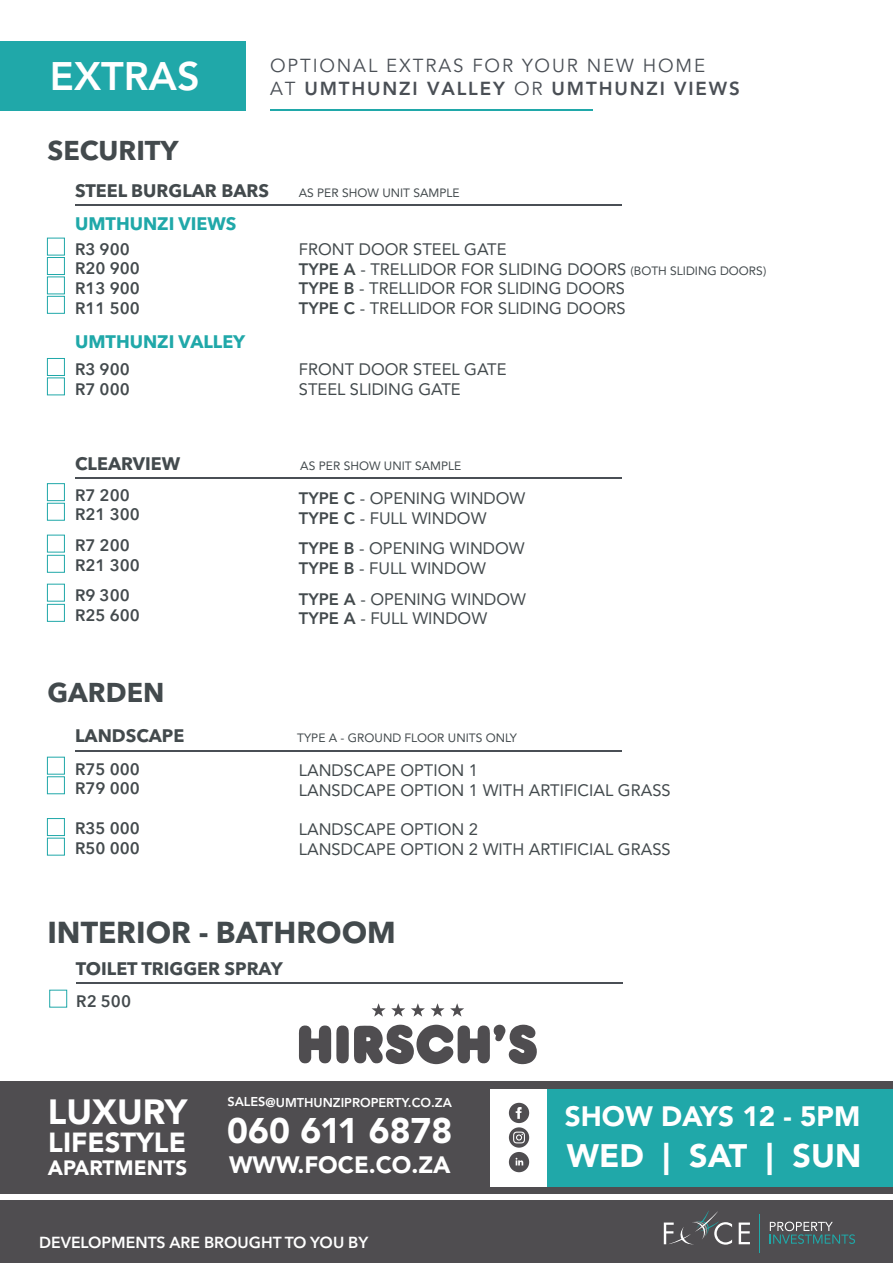
<style>
.page{position:relative;width:893px;height:1263px;background:#fff}
.page>*{position:absolute;margin:0;border:0;box-sizing:border-box;transform-origin:0 0}
.t1{font:800 39.45px "Avenir LT Std";color:#fff}
.t2{font:900 35.4px "Avenir LT Std";color:#fff}
.t3{font:900 34.65px "Avenir LT Std";color:#fff}
.t4{font:900 32.25px "Avenir LT Std";color:#fff}
.t5{font:700 30px "Avenir Next LT Pro";color:#434a4d}
.t6{font:900 27.75px "Avenir LT Std";color:#fff}
.t7{font:900 27.45px "Avenir LT Std";color:#fff}
.t8{font:700 27px "Avenir Next LT Pro";color:#434a4d}
.t9{font:900 23.55px "Avenir LT Std";color:#fff}
.t10{font:900 20.55px "Avenir LT Std";color:#fff}
.t11{font:18.75px/22.5px "Avenir LT Std";letter-spacing:.1em;color:#4a4f55}
.t12{font:700 18px "Avenir Next LT Pro";color:#434a4d}
.t13{font:700 18px "Avenir Next LT Pro";color:#20a8a9}
.t14{font:16.5px/19.8px "Avenir LT Std";color:#434a4d}
.t15{font:600 16.5px/19.8px "Avenir Next LT Pro";color:#434a4d}
.t16{font:600 15.9px "Avenir Next LT Pro";color:#fff}
.t17{font:800 12.75px "Avenir LT Std";color:#fff}
.t18{font:12px "Avenir LT Std";color:#434a4d}
.s1{font-weight:800}
.s2{font-size:12px}
</style>
<div class="page">
<div style="left:0;top:1081px;width:893px;height:113px;background:#4f4d50"></div>
<div style="left:0;top:1200px;width:893px;height:63px;background:#4f4d50"></div>
<svg style="left:770px;top:1221px;width:85px;height:23px"></svg>
<hr style="left:759px;top:1214px;width:1px;height:38px;background:#1eaaaa">
<svg style="left:739px;top:1222px;width:11px;height:22px"></svg>
<svg style="left:664px;top:1211px;width:68px;height:34px"></svg>
<div style="left:490px;top:1089px;width:174px;height:97px;background:#fff"></div>
<div style="left:547px;top:1089px;width:346px;height:97px;background:#20a8a9"></div>
<svg style="left:509px;top:1103px;width:20px;height:69px"></svg>
<div style="left:0;top:41px;width:246px;height:70px;background:#20a8a9"></div>
<hr style="left:270px;top:109px;width:323px;height:2px;background:#20a8a9">
<hr style="left:75px;top:205px;width:546px;height:1px;background:#4a4f55">
<hr style="left:75px;top:478px;width:546px;height:1px;background:#4a4f55">
<div style="left:47px;top:483px;width:18px;height:18px;border:1px solid #20a8a9"></div>
<div style="left:47px;top:503px;width:18px;height:18px;border:1px solid #20a8a9"></div>
<div style="left:47px;top:535px;width:18px;height:17px;border:1px solid #20a8a9"></div>
<div style="left:47px;top:555px;width:18px;height:18px;border:1px solid #20a8a9"></div>
<div style="left:47px;top:584px;width:18px;height:17px;border:1px solid #20a8a9"></div>
<div style="left:47px;top:604px;width:18px;height:18px;border:1px solid #20a8a9"></div>
<div style="left:47px;top:238px;width:18px;height:17px;border:1px solid #20a8a9"></div>
<div style="left:47px;top:257px;width:18px;height:18px;border:1px solid #20a8a9"></div>
<div style="left:47px;top:277px;width:18px;height:17px;border:1px solid #20a8a9"></div>
<div style="left:47px;top:296px;width:18px;height:18px;border:1px solid #20a8a9"></div>
<div style="left:47px;top:358px;width:18px;height:18px;border:1px solid #20a8a9"></div>
<div style="left:47px;top:377px;width:18px;height:18px;border:1px solid #20a8a9"></div>
<hr style="left:76px;top:982px;width:546px;height:2px;background:#4a4f55">
<div style="left:49px;top:990px;width:18px;height:17px;border:1px solid #20a8a9"></div>
<svg style="left:299px;top:1025px;width:238px;height:39px"></svg>
<svg style="left:372px;top:1003px;width:33px;height:14px"></svg>
<svg style="left:411px;top:1003px;width:53px;height:14px"></svg>
<hr style="left:75px;top:751px;width:546px;height:1px;background:#4a4f55">
<div style="left:47px;top:757px;width:18px;height:17px;border:1px solid #20a8a9"></div>
<div style="left:47px;top:776px;width:18px;height:18px;border:1px solid #20a8a9"></div>
<div style="left:47px;top:818px;width:18px;height:18px;border:1px solid #20a8a9"></div>
<div style="left:47px;top:838px;width:18px;height:17px;border:1px solid #20a8a9"></div>
<h1 class="t1" style="left:50px;top:53px;width:151px">EXTRAS</h1>
<h3 class="t8" style="left:47px;top:134px;width:132px">SECURITY</h3>
<p class="t11" style="left:270px;top:55px;width:471px">OPTIONAL EXTRAS FOR YOUR NEW HOME<br>AT <span class="s1">UMTHUNZI VALLEY</span> OR <span class="s1">UMTHUNZI VIEWS</span></p>
<p class="t12" style="left:75px;top:180px;width:195px">STEEL BURGLAR BARS</p>
<p class="t18" style="left:299px;top:186px;width:162px">AS PER SHOW UNIT SAMPLE</p>
<p class="t13" style="left:75px;top:212px;width:163px">UMTHUNZI VIEWS</p>
<p class="t15" style="left:75px;top:239px;width:66px">R3 900<br>R20 900<br>R13 900<br>R11 500</p>
<p class="t14" style="left:299px;top:239px;width:469px">FRONT DOOR STEEL GATE<br><span class="s1">TYPE A</span> - TRELLIDOR FOR SLIDING DOORS <span class="s2">(BOTH SLIDING DOORS)<br></span><span class="s1">TYPE B</span> - TRELLIDOR FOR SLIDING DOORS<br><span class="s1">TYPE C</span> - TRELLIDOR FOR SLIDING DOORS</p>
<p class="t13" style="left:75px;top:330px;width:172px">UMTHUNZI VALLEY</p>
<p class="t15" style="left:75px;top:359px;width:56px">R3 900<br>R7 000</p>
<p class="t14" style="left:299px;top:360px;width:209px">FRONT DOOR STEEL GATE<br>STEEL SLIDING GATE</p>
<p class="t12" style="left:75px;top:453px;width:107px">CLEARVIEW</p>
<p class="t18" style="left:300px;top:459px;width:162px">AS PER SHOW UNIT SAMPLE</p>
<p class="t15" style="left:75px;top:485px;width:66px">R7 200<br>R21 300</p>
<p class="t15" style="left:75px;top:535px;width:66px">R7 200<br>R21 300</p>
<p class="t15" style="left:75px;top:586px;width:66px">R9 300<br>R25 600</p>
<p class="t14" style="left:299px;top:488px;width:228px"><span class="s1">TYPE C</span> - OPENING WINDOW<br><span class="s1">TYPE C</span> - FULL WINDOW</p>
<p class="t14" style="left:299px;top:539px;width:227px"><span class="s1">TYPE B</span> - OPENING WINDOW<br><span class="s1">TYPE B</span> - FULL WINDOW</p>
<p class="t14" style="left:299px;top:589px;width:229px"><span class="s1">TYPE A</span> - OPENING WINDOW<br><span class="s1">TYPE A</span> - FULL WINDOW</p>
<h3 class="t8" style="left:47px;top:676px;width:118px">GARDEN</h3>
<p class="t12" style="left:75px;top:725px;width:111px">LANDSCAPE</p>
<p class="t18" style="left:297px;top:731px;width:221px">TYPE A - GROUND FLOOR UNITS ONLY</p>
<p class="t14" style="left:299px;top:760px;width:373px">LANDSCAPE OPTION 1<br>LANSDCAPE OPTION 1 WITH ARTIFICIAL GRASS</p>
<p class="t14" style="left:299px;top:820px;width:373px">LANDSCAPE OPTION 2<br>LANSDCAPE OPTION 2 WITH ARTIFICIAL GRASS</p>
<p class="t15" style="left:75px;top:759px;width:66px">R75 000<br>R79 000</p>
<p class="t15" style="left:75px;top:818px;width:66px">R35 000<br>R50 000</p>
<h3 class="t5" style="left:47px;top:914px;width:350px">INTERIOR - BATHROOM</h3>
<p class="t12" style="left:76px;top:957px;width:208px">TOILET TRIGGER SPRAY</p>
<p class="t15" style="left:76px;top:991px;width:56px">R2 500</p>
<h3 class="t3" style="left:48px;top:1091px;width:141px">LUXURY</h3>
<h3 class="t7" style="left:48px;top:1126px;width:139px">LIFESTYLE</h3>
<p class="t10" style="left:48px;top:1155px;width:141px">APARTMENTS</p>
<p class="t17" style="left:227px;top:1095px;width:226px">SALES@UMTHUNZIPROPERTY.CO.ZA</p>
<h2 class="t2" style="left:227px;top:1109px;width:227px">060 611 6878</h2>
<h3 class="t9" style="left:229px;top:1151px;width:223px">WWW.FOCE.CO.ZA</h3>
<p class="t16" style="left:39px;top:1233px;width:331px">DEVELOPMENTS ARE BROUGHT TO YOU BY</p>
<h3 class="t6" style="left:565px;top:1100px;width:297px">SHOW DAYS 12 - 5PM</h3>
<h3 class="t4" style="left:567px;top:1137px;width:296px">WED | SAT | SUN</h3>
</div>
